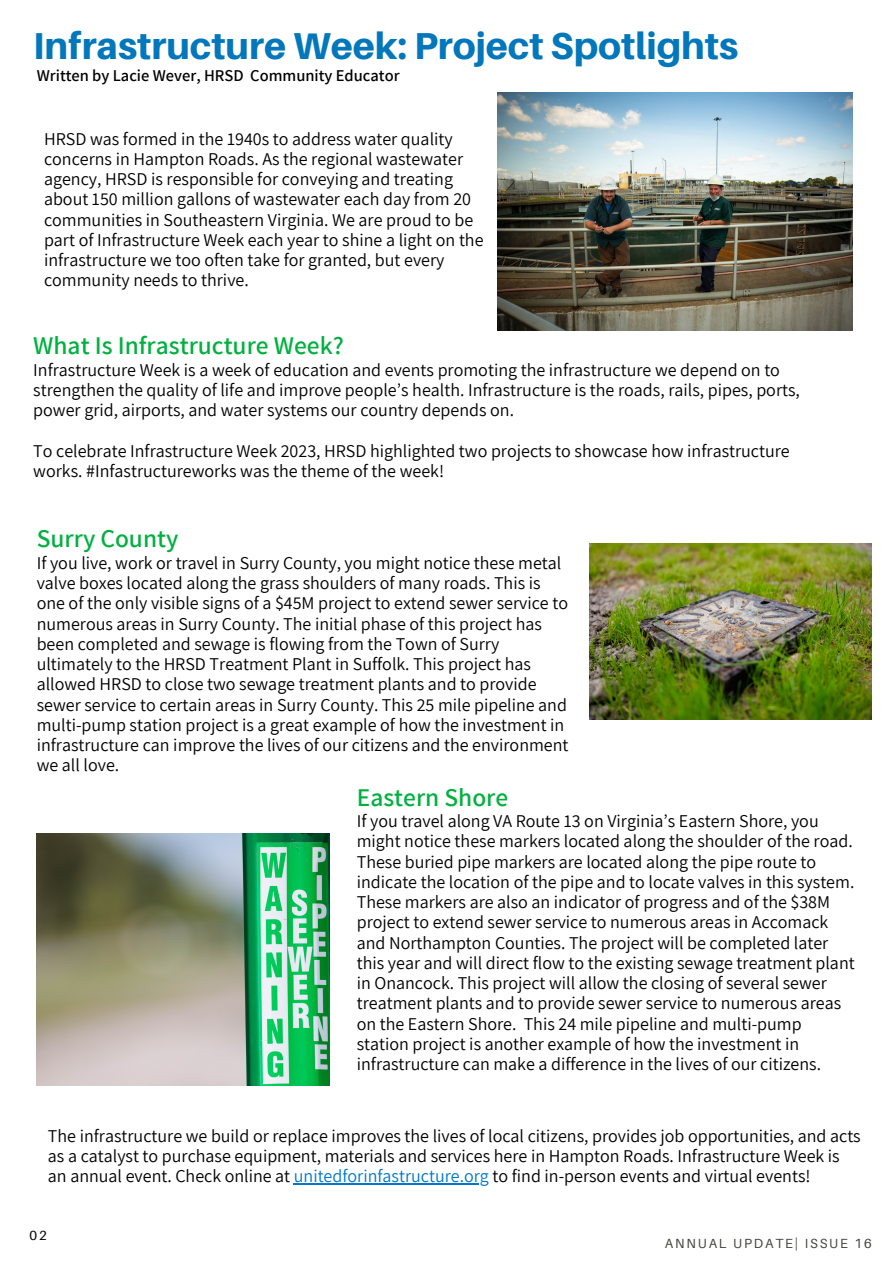
<style>
.page{position:relative;width:893px;height:1264px;background:#fff}
.page>*{position:absolute;margin:0;border:0;box-sizing:border-box;transform-origin:0 0}
.t1{font:800 37.5px "Aileron";color:#0377bb}
.t2{font:600 25.5px "Assistant";color:#00b140}
.t3{font:18px/20.2px "Assistant";color:#000}
.t4{font:600 16.5px "Assistant";color:#000}
.t5{font:13.2px "Aileron";letter-spacing:.14em;color:#444440}
.t6{font:13.2px "Aileron";color:#000}
.s1{color:#0077c8}
</style>
<div class="page">
<img style="left:37px;top:833px;width:292px;height:252px">
<img style="left:590px;top:543px;width:281px;height:176px">
<img style="left:497px;top:93px;width:355px;height:237px">
<hr style="left:294px;top:1183px;width:195px;height:1px;background:#0077c8">
<p class="t1" style="left:33px;top:22px;width:706px">Infrastructure Week: Project Spotlights</p>
<h3 class="t4" style="left:37px;top:64px;width:364px">Written by Lacie Wever, HRSD Community Educator</h3>
<p class="t3" style="left:44px;top:128px;width:441px">HRSD was formed in the 1940s to address water quality concerns in Hampton Roads. As the regional wastewater agency, HRSD is responsible for conveying and treating about 150 million gallons of wastewater each day from 20 communities in Southeastern Virginia. We are proud to be part of Infrastructure Week each year to shine a light on the infrastructure we too often take for granted, but every community needs to thrive.</p>
<p class="t2" style="left:33px;top:328px;width:312px">What Is Infrastructure Week?</p>
<p class="t3" style="left:33px;top:359px;width:768px">Infrastructure Week is a week of education and events promoting the infrastructure we depend on to strengthen the quality of life and improve people’s health. Infrastructure is the roads, rails, pipes, ports, power grid, airports, and water systems our country depends on.</p>
<p class="t3" style="left:33px;top:440px;width:758px">To celebrate Infrastructure Week 2023, HRSD highlighted two projects to showcase how infrastructure works. #Infastructureworks was the theme of the week!</p>
<h3 class="t2" style="left:37px;top:521px;width:143px">Surry County</h3>
<h3 class="t3" style="left:37px;top:552px;width:533px">If you live, work or travel in Surry County, you might notice these metal valve boxes located along the grass shoulders of many roads. This is one of the only visible signs of a $45M project to extend sewer service to numerous areas in Surry County. The initial phase of this project has been completed and sewage is flowing from the Town of Surry ultimately to the HRSD Treatment Plant in Suffolk. This project has allowed HRSD to close two sewage treatment plants and to provide sewer service to certain areas in Surry County. This 25 mile pipeline and multi-pump station project is a great example of how the investment in infrastructure can improve the lives of our citizens and the environment we all love.</h3>
<p class="t2" style="left:357px;top:779px;width:153px">Eastern Shore</p>
<p class="t3" style="left:357px;top:810px;width:499px">If you travel along VA Route 13 on Virginia’s Eastern Shore, you might notice these markers located along the shoulder of the road.<br>These buried pipe markers are located along the pipe route to indicate the location of the pipe and to locate valves in this system.<br>These markers are also an indicator of progress and of the $38M project to extend sewer service to numerous areas in Accomack and Northampton Counties. The project will be completed later this year and will direct flow to the existing sewage treatment plant in Onancock. This project will allow the closing of several sewer treatment plants and to provide sewer service to numerous areas on the Eastern Shore. This 24 mile pipeline and multi-pump station project is another example of how the investment in infrastructure can make a difference in the lives of our citizens.</p>
<h3 class="t3" style="left:48px;top:1124px;width:814px">The infrastructure we build or replace improves the lives of local citizens, provides job opportunities, and acts as a catalyst to purchase equipment, materials and services here in Hampton Roads. Infrastructure Week is an annual event. Check online at <span class="s1">unitedforinfastructure.org</span> to find in-person events and virtual events!</h3>
<h3 class="t6" style="left:29px;top:1227px;width:19px">02</h3>
<h3 class="t5" style="left:664px;top:1235px;width:208px">ANNUAL UPDATE| ISSUE 16</h3>
</div>
